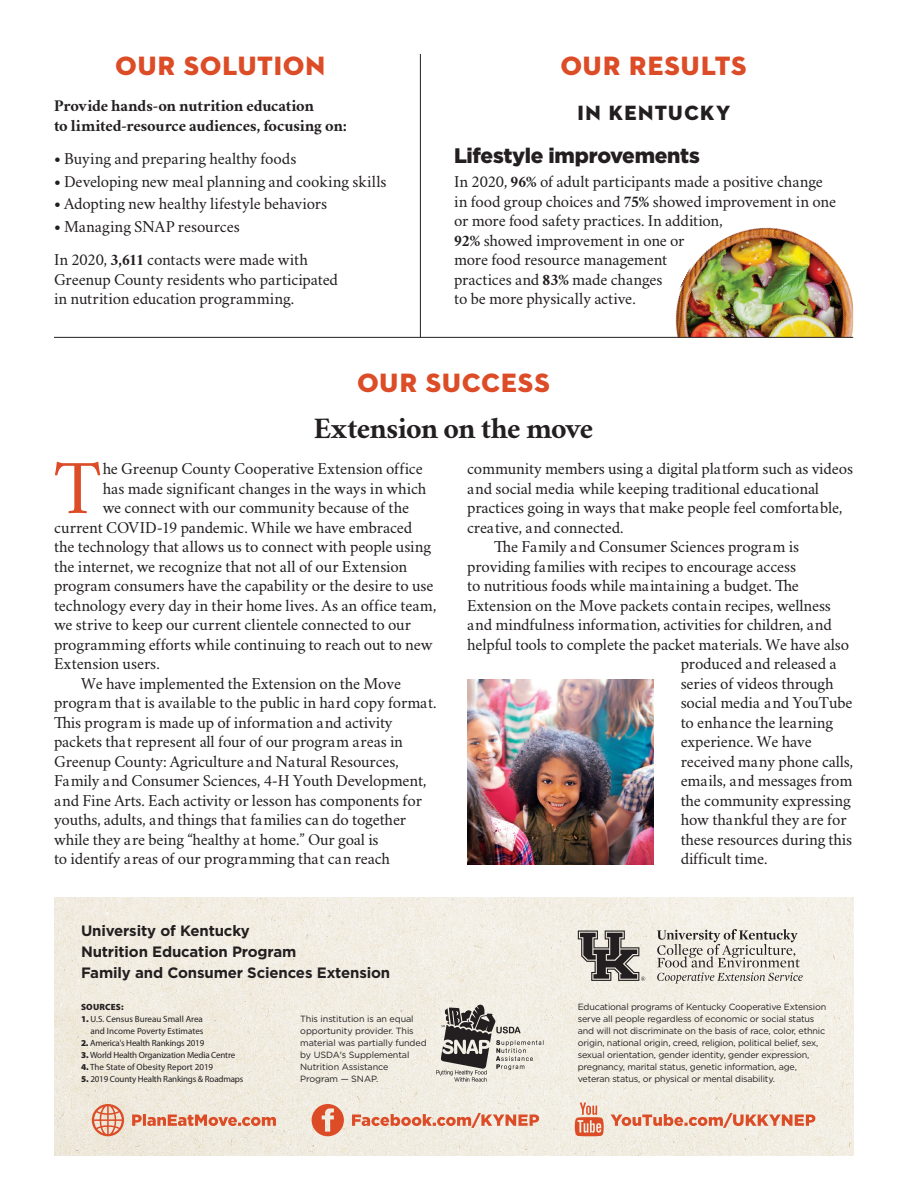
<style>
.page{position:relative;width:918px;height:1188px;background:#fff}
.page>*{position:absolute;margin:0;border:0;box-sizing:border-box;transform-origin:0 0}
.Body{font:75.45px "Crimson";color:#dc4c27}
.Headline{font:700 30px "Crimson";letter-spacing:-.025em;color:#231f20}
.Section_Heading{font:27px "Neutraface 2 Display Titling";letter-spacing:.04em;color:#dc4c27}
.Subhead{font:900 21px "Gotham";letter-spacing:-.015em;color:#231f20}
.Body_Front{font:21px "Neutraface 2 Display Titling";letter-spacing:.07em;color:#231f20}
.Body-2{font:16.5px/19.5px "Crimson";letter-spacing:-.01em;color:#231f20}
.Body_Front-2{font:16.5px/19.5px "Crimson";letter-spacing:-.01em;color:#231f20}
.Body_Front-3{font:700 16.5px/19.5px "Crimson";letter-spacing:-.01em;color:#231f20}
.Credit_box_heading{font:700 15px "Gotham";letter-spacing:-.01em;color:#231f20}
.t1{font:9px/12px "Gotham";letter-spacing:-.02em;color:#231f20}
.Sources{font:9px "Myriad Pro";letter-spacing:-.02em;color:#231f20}
.Sources-2{font:9px/12px "Myriad Pro";color:#231f20;text-align:right}
.Sources-3{font:900 9px "Myriad Pro";letter-spacing:.02em;color:#231f20}
.s1{font-weight:700}
.s2{font-weight:900}
</style>
<div class="page">
<img style="left:54px;top:897px;width:799px;height:259px">
<img style="left:671px;top:227px;width:182px;height:110px">
<hr style="left:420px;top:54px;width:1px;height:283px;background:#231f20">
<hr style="left:54px;top:337px;width:799px;height:1px;background:#231f20">
<svg style="left:578px;top:931px;width:67px;height:50px;background:#8c8883"></svg>
<svg style="left:657px;top:929px;width:146px;height:54px;background:#cdc9c1"></svg>
<svg style="left:436px;top:1005px;width:108px;height:77px;background:#b7b3ad"></svg>
<svg style="left:312px;top:1104px;width:32px;height:32px"></svg>
<svg style="left:352px;top:1113px;width:187px;height:15px;background:#e8ad98"></svg>
<svg style="left:132px;top:1114px;width:144px;height:12px;background:#e59a81"></svg>
<svg style="left:92px;top:1104px;width:32px;height:32px"></svg>
<svg style="left:611px;top:1113px;width:204px;height:15px;background:#e8ae99"></svg>
<svg style="left:575px;top:1103px;width:29px;height:33px"></svg>
<img style="left:467px;top:679px;width:187px;height:185px">
<p class="Section_Heading" style="left:115px;top:49px;width:211px">OUR SOLUTION</p>
<p class="Section_Heading" style="left:561px;top:49px;width:187px">OUR RESULTS</p>
<p class="Body_Front-3" style="left:54px;top:96px;width:295px">Provide hands-on nutrition education<br>to limited-resource audiences, focusing on:</p>
<p class="Body_Front-2" style="left:54px;top:148px;width:244px"><span class="s1">•</span> Buying and preparing healthy foods</p>
<p class="Body_Front-2" style="left:54px;top:170px;width:334px"><span class="s1">•</span> Developing new meal planning and cooking skills</p>
<p class="Body_Front-2" style="left:54px;top:193px;width:275px"><span class="s1">•</span> Adopting new healthy lifestyle behaviors</p>
<p class="Body_Front-2" style="left:54px;top:216px;width:187px"><span class="s1">•</span> Managing SNAP resources</p>
<p class="Body_Front-2" style="left:54px;top:249px;width:286px">In 2020, <span class="s1">3,611</span> contacts were made with<br>Greenup County residents who participated in nutrition education programming.</p>
<p class="Body_Front" style="left:577px;top:99px;width:154px">IN KENTUCKY</p>
<p class="Subhead" style="left:454px;top:141px;width:247px">Lifestyle improvements</p>
<p class="Body_Front-2" style="left:454px;top:171px;width:384px">In 2020, <span class="s1">96%</span> of adult participants made a positive change in food group choices and <span class="s1">75%</span> showed improvement in one or more food safety practices. In addition,<br><span class="s1">92%</span> showed improvement in one or<br>more food resource management<br>practices and <span class="s1">83%</span> made changes<br>to be more physically active.</p>
<p class="Section_Heading" style="left:357px;top:366px;width:194px">OUR SUCCESS</p>
<p class="Headline" style="left:314px;top:406px;width:281px">Extension on the move</p>
<p class="Body" style="left:54px;top:437px;width:49px">T</p>
<p class="Body-2" style="left:103px;top:458px;width:322px">he Greenup County Cooperative Extension office</p>
<p class="Body-2" style="left:103px;top:477px;width:325px">has made significant changes in the ways in which</p>
<p class="Body-2" style="left:103px;top:497px;width:308px">we connect with our community because of the</p>
<p class="Body-2" style="left:54px;top:516px;width:360px">current COVID-19 pandemic. While we have embraced</p>
<p class="Body-2" style="left:54px;top:536px;width:379px">the technology that allows us to connect with people using</p>
<p class="Body-2" style="left:54px;top:555px;width:355px">the internet, we recognize that not all of our Extension</p>
<p class="Body-2" style="left:54px;top:575px;width:381px">program consumers have the capability or the desire to use</p>
<p class="Body-2" style="left:54px;top:594px;width:384px">technology every day in their home lives. As an office team,</p>
<p class="Body-2" style="left:54px;top:614px;width:359px">we strive to keep our current clientele connected to our</p>
<p class="Body-2" style="left:54px;top:633px;width:380px">programming efforts while continuing to reach out to new</p>
<p class="Body-2" style="left:54px;top:653px;width:107px">Extension users.</p>
<p class="Body-2" style="left:54px;top:672px;width:384px;text-indent:27px">We have implemented the Extension on the Move program that is available to the public in hard copy format.<br>This program is made up of information and activity packets that represent all four of our program areas in Greenup County: Agriculture and Natural Resources, Family and Consumer Sciences, 4-H Youth Development, and Fine Arts. Each activity or lesson has components for youths, adults, and things that families can do together while they are being “healthy at home.” Our goal is<br>to identify areas of our programming that can reach</p>
<p class="Credit_box_heading" style="left:81px;top:921px;width:170px">University of Kentucky</p>
<p class="Credit_box_heading" style="left:81px;top:942px;width:217px">Nutrition Education Program</p>
<p class="Credit_box_heading" style="left:81px;top:963px;width:311px">Family and Consumer Sciences Extension</p>
<p class="t1" style="left:300px;top:1013px;width:128px">This institution is an equal opportunity provider. This material was partially funded by USDA's Supplemental<br>Nutrition Assistance<br>Program — SNAP.</p>
<p class="Sources-3" style="left:81px;top:1002px;width:44px">SOURCES:</p>
<p class="Sources-2" style="left:81px;top:1013px;width:124px"><span class="s2">1.</span> U.S. Census Bureau Small Area and Income Poverty Estimates</p>
<p class="Sources" style="left:81px;top:1038px;width:125px"><span class="s2">2.</span> America's Health Rankings 2019</p>
<p class="Sources" style="left:81px;top:1050px;width:156px"><span class="s2">3.</span> World Health Organization Media Centre</p>
<p class="Sources-2" style="left:81px;top:1061px;width:134px"><span class="s2">4.</span> The State of Obesity Report 2019</p>
<p class="Sources" style="left:81px;top:1074px;width:164px"><span class="s2">5.</span> 2019 County Health Rankings &amp; Roadmaps</p>
<p class="Body-2" style="left:467px;top:458px;width:388px">community members using a digital platform such as videos and social media while keeping traditional educational practices going in ways that make people feel comfortable, creative, and connected.</p>
<p class="Body-2" style="left:494px;top:536px;width:306px">The Family and Consumer Sciences program is</p>
<p class="Body-2" style="left:467px;top:555px;width:330px">providing families with recipes to encourage access</p>
<p class="Body-2" style="left:467px;top:575px;width:333px">to nutritious foods while maintaining a budget. The</p>
<p class="Body-2" style="left:467px;top:594px;width:365px">Extension on the Move packets contain recipes, wellness</p>
<p class="Body-2" style="left:467px;top:614px;width:366px">and mindfulness information, activities for children, and</p>
<p class="Body-2" style="left:467px;top:633px;width:384px">helpful tools to complete the packet materials. We have also</p>
<p class="Body-2" style="left:681px;top:653px;width:157px">produced and released a</p>
<p class="Body-2" style="left:681px;top:672px;width:154px">series of videos through</p>
<p class="Body-2" style="left:681px;top:692px;width:173px">social media and YouTube</p>
<p class="Body-2" style="left:681px;top:711px;width:154px">to enhance the learning</p>
<p class="Body-2" style="left:681px;top:731px;width:133px">experience. We have</p>
<p class="Body-2" style="left:681px;top:750px;width:174px">received many phone calls,</p>
<p class="Body-2" style="left:681px;top:770px;width:173px">emails, and messages from</p>
<p class="Body-2" style="left:681px;top:789px;width:172px">the community expressing</p>
<p class="Body-2" style="left:681px;top:809px;width:168px">how thankful they are for</p>
<p class="Body-2" style="left:681px;top:828px;width:173px">these resources during this</p>
<p class="Body-2" style="left:681px;top:848px;width:88px">difficult time.</p>
<p class="t1" style="left:578px;top:1001px;width:250px">Educational programs of Kentucky Cooperative Extension serve all people regardless of economic or social status and will not discriminate on the basis of race, color, ethnic origin, national origin, creed, religion, political belief, sex, sexual orientation, gender identity, gender expression, pregnancy, marital status, genetic information, age, veteran status, or physical or mental disability.</p>
</div>
